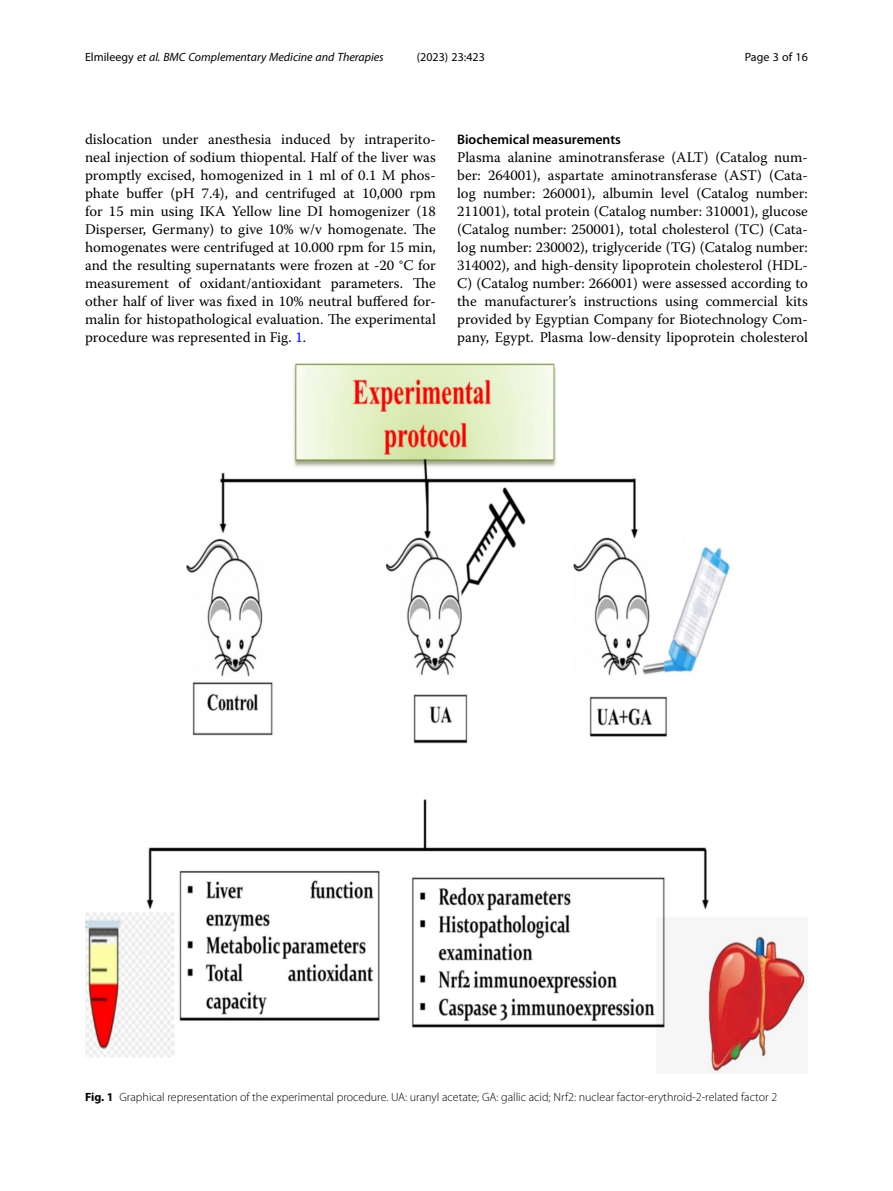
<style>
.page{position:relative;width:893px;height:1191px;background:#fff}
.page>*{position:absolute;margin:0;border:0;box-sizing:border-box;transform-origin:0 0}
.Body_Text{font:14.7px/18px "Warnock Pro";color:#000;text-align:justify}
.Head_2{font:600 13.8px "Myriad Pro";color:#000}
.Figure_Caption{font:300 12px "Myriad Pro";color:#000}
.t1{font:italic 12px "Myriad Pro";color:#000}
.t2{font:12px "Myriad Pro";color:#000}
.s1{font-style:normal}
.s2{color:#00f}
.s3{font-weight:700}
</style>
<div class="page">
<img style="left:85px;top:362px;width:721px;height:712px">
<p class="t1" style="left:85px;top:50px;width:300px"><span class="s1">Elmileegy</span> et al. BMC Complementary Medicine and Therapies</p>
<p class="t2" style="left:417px;top:50px;width:70px">(2023) 23:423</p>
<p class="t2" style="left:745px;top:50px;width:65px">Page 3 of 16</p>
<p class="Body_Text" style="left:85px;top:130px;width:352px">dislocation under anesthesia induced by intraperito&shy;neal injection of sodium thiopental. Half of the liver was promptly excised, homogenized in 1 ml of 0.1 M phos&shy;phate buffer (pH 7.4), and centrifuged at 10,000 rpm for 15 min using IKA Yellow line DI homogenizer (18<br>Disperser, Germany) to give 10% w/v homogenate. The homogenates were centrifuged at 10.000 rpm for 15 min, and the resulting supernatants were frozen at -20 °C for measurement of oxidant/antioxidant parameters. The other half of liver was fixed in 10% neutral buffered for&shy;malin for histopathological evaluation. The experimental procedure was represented in Fig. <span class="s2">1</span>.</p>
<p class="Head_2" style="left:457px;top:131px;width:165px">Biochemical measurements</p>
<p class="Body_Text" style="left:457px;top:148px;width:352px">Plasma alanine aminotransferase (ALT) (Catalog num&shy;ber: 264001), aspartate aminotransferase (AST) (Cata&shy;log number: 260001), albumin level (Catalog number:<br>211001), total protein (Catalog number: 310001), glucose (Catalog number: 250001), total cholesterol (TC) (Cata&shy;log number: 230002), triglyceride (TG) (Catalog number:<br>314002), and high-density lipoprotein cholesterol (HDL-C) (Catalog number: 266001) were assessed according to the manufacturer’s instructions using commercial kits provided by Egyptian Company for Biotechnology Com&shy;pany, Egypt. Plasma low-density lipoprotein cholesterol</p>
<p class="Figure_Caption" style="left:85px;top:1090px;width:694px"><span class="s3">Fig. 1</span> Graphical representation of the experimental procedure. UA: uranyl acetate; GA: gallic acid; Nrf2: nuclear factor-erythroid-2-related factor 2</p>
</div>
